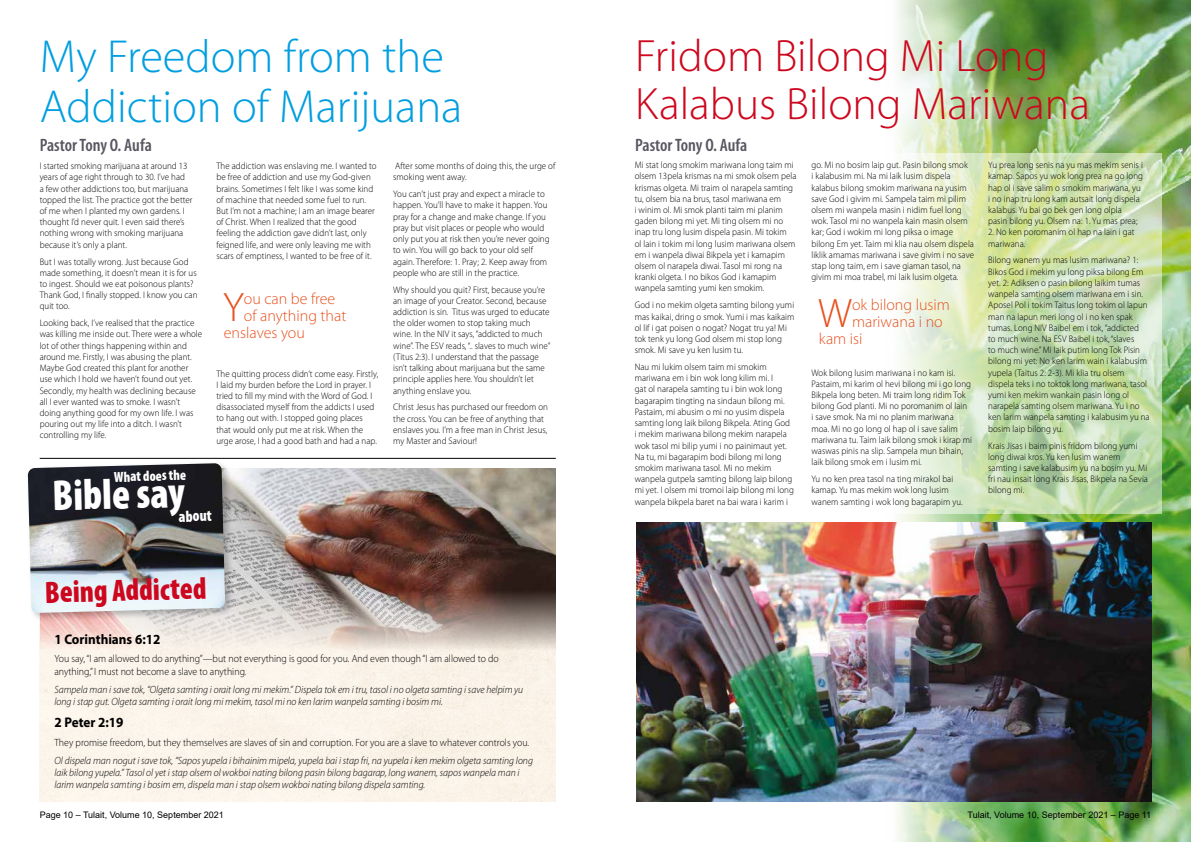
<style>
.page{position:relative;width:1191px;height:842px;background:#fff}
.page>*{position:absolute;margin:0;border:0;box-sizing:border-box;transform-origin:0 0}
.t1{font:300 46.5px/49.6px "Myriad Pro";color:#009ee0}
.t2{font:300 45.5px/48.5px "Myriad Pro";color:#cd071e}
.t3{font:900 condensed 43.4px "Myriad Pro";color:#fff;scale:.94 1}
.t4{font:300 41.3px "Myriad Pro";color:#e8511e}
.t5{font:900 condensed 31px "Myriad Pro";color:#cd071e;scale:.94 1}
.t6{font:600 condensed 18px "Myriad Pro";color:#57555f}
.t7{font:900 condensed 16.1px "Myriad Pro";color:#fff;scale:.94 1}
.t8{font:300 16px "Myriad Pro";color:#e8511e}
.t9{font:900 condensed 14.7px "Myriad Pro";color:#fff;scale:.94 1}
.t10{font:700 14px "Myriad Pro";color:#000;scale:.94 1}
.t11{font:italic 300 10.5px/12.4px "Myriad Pro";color:#000;scale:.94 1}
.t12{font:300 10.5px/12.4px "Myriad Pro";color:#000;scale:.94 1}
.t13{font:300 9.5px/11.2px "Myriad Pro";letter-spacing:.005em;color:#000;scale:.94 1}
.t14{font:9px "Arial";color:#000}
</style>
<div class="page">
<img style="left:40px;top:468px;width:516px;height:234px">
<img style="left:828px;top:0;width:363px;height:842px">
<svg style="left:828px;top:153px;width:333px;height:360px"></svg>
<img style="left:636px;top:522px;width:515px;height:279px">
<hr style="left:40px;top:458px;width:516px;height:1px;background:#000">
<div style="left:25px;top:461px;width:209px;height:161px;background:#000;opacity:.25"></div>
<img style="left:28px;top:463px;width:197px;height:150px">
<div style="left:909px;top:428px;width:27px;height:22px;background:#ecf5e7"></div>
<svg style="left:324px;top:591px;width:27px;height:22px"></svg>
<svg style="left:909px;top:591px;width:27px;height:22px"></svg>
<svg style="left:909px;top:229px;width:27px;height:23px"></svg>
<h1 class="t1" style="left:40px;top:31px;width:424px">My Freedom from the<br>Addiction of Marijuana</h1>
<h3 class="t6" style="left:40px;top:134px;width:114px">Pastor Tony O. Aufa</h3>
<p class="t13" style="left:40px;top:160px;width:164px">I started smoking marijuana at around 13 years of age right through to 30. I’ve had<br>a few other addictions too, but marijuana topped the list. The practice got the better of me when I planted my own gardens. I thought I’d never quit. I even said there’s nothing wrong with smoking marijuana because it’s only a plant.</p>
<p class="t13" style="left:40px;top:256px;width:169px">But I was totally wrong. Just because God made something, it doesn’t mean it is for us to ingest. Should we eat poisonous plants?<br>Thank God, I finally stopped. I know you can quit too.</p>
<p class="t13" style="left:40px;top:317px;width:174px">Looking back, I’ve realised that the practice was killing me inside out. There were a whole lot of other things happening within and around me. Firstly, I was abusing the plant.<br>Maybe God created this plant for another use which I hold we haven’t found out yet.<br>Secondly, my health was declining because all I ever wanted was to smoke. I wasn’t doing anything good for my own life. I was pouring out my life into a ditch. I wasn’t controlling my life.</p>
<p class="t13" style="left:216px;top:160px;width:172px">The addiction was enslaving me. I wanted to be free of addiction and use my God-given brains. Sometimes I felt like I was some kind of machine that needed some fuel to run.<br>But I’m not a machine; I am an image bearer of Christ. When I realized that the good feeling the addiction gave didn’t last, only feigned life, and were only leaving me with scars of emptiness, I wanted to be free of it.</p>
<h3 class="t4" style="left:223px;top:282px;width:22px">Y</h3>
<h3 class="t8" style="left:244px;top:289px;width:93px">ou can be free</h3>
<h3 class="t8" style="left:244px;top:306px;width:104px">of anything that</h3>
<h3 class="t8" style="left:224px;top:323px;width:83px">enslaves you</h3>
<p class="t13" style="left:216px;top:368px;width:174px">The quitting process didn’t come easy. Firstly, I laid my burden before the Lord in prayer. I tried to fill my mind with the Word of God. I disassociated myself from the addicts I used to hang out with. I stopped going places that would only put me at risk. When the urge arose, I had a good bath and had a nap.</p>
<h3 class="t9" style="left:114px;top:467px;width:78px;rotate:-1deg">What does the</h3>
<h3 class="t3" style="left:52px;top:467px;width:142px;rotate:-1deg">Bible say</h3>
<h3 class="t7" style="left:178px;top:506px;width:37px;rotate:-2deg">about</h3>
<p class="t13" style="left:393px;top:160px;width:174px">After some months of doing this, the urge of smoking went away.</p>
<p class="t13" style="left:393px;top:188px;width:168px">You can’t just pray and expect a miracle to happen. You’ll have to make it happen. You pray for a change and make change. If you pray but visit places or people who would only put you at risk then you’re never going to win. You will go back to your old self again. Therefore: 1. Pray; 2. Keep away from people who are still in the practice.</p>
<p class="t13" style="left:393px;top:284px;width:169px">Why should you quit? First, because you’re an image of your Creator. Second, because addiction is sin. Titus was urged to educate the older women to stop taking much wine. In the NIV it says, “addicted to much wine”. The ESV reads, “.. slaves to much wine” (Titus 2:3). I understand that the passage isn’t talking about marijuana but the same principle applies here. You shouldn’t let anything enslave you.</p>
<p class="t13" style="left:393px;top:401px;width:166px">Christ Jesus has purchased our freedom on the cross. You can be free of anything that enslaves you. I’m a free man in Christ Jesus, my Master and Saviour!</p>
<h3 class="t5" style="left:45px;top:572px;width:173px;rotate:-1deg">Being Addicted</h3>
<h2 class="t2" style="left:635px;top:31px;width:456px">Fridom Bilong Mi Long<br>Kalabus Bilong Mariwana</h2>
<h3 class="t6" style="left:635px;top:134px;width:114px">Pastor Tony O. Aufa</h3>
<p class="t13" style="left:634px;top:159px;width:173px">Mi stat long smokim mariwana long taim mi olsem 13pela krismas na mi smok olsem pela krismas olgeta. Mi traim ol narapela samting tu, olsem bia na brus, tasol mariwana em<br>i winim ol. Mi smok planti taim mi planim gaden bilong mi yet. Mi ting olsem mi no inap tru long lusim dispela pasin. Mi tokim<br>ol lain i tokim mi long lusim mariwana olsem em i wanpela diwai Bikpela yet i kamapim olsem ol narapela diwai. Tasol mi rong na kranki olgeta. I no bikos God i kamapim wanpela samting yumi ken smokim.</p>
<p class="t13" style="left:634px;top:299px;width:171px">God i no mekim olgeta samting bilong yumi mas kaikai, dring o smok. Yumi i mas kaikaim ol lif i gat poisen o nogat? Nogat tru ya! Mi tok tenk yu long God olsem mi stop long smok. Mi save yu ken lusim tu.</p>
<p class="t13" style="left:634px;top:361px;width:171px">Nau mi lukim olsem taim mi smokim mariwana em i bin wok long kilim mi. I<br>gat ol narapela samting tu i bin wok long bagarapim tingting na sindaun bilong mi.<br>Pastaim, mi abusim o mi no yusim dispela samting long laik bilong Bikpela. Ating God i mekim mariwana bilong mekim narapela wok tasol mi bilip yumi i no painimaut yet.<br>Na tu, mi bagarapim bodi bilong mi long smokim mariwana tasol. Mi no mekim wanpela gutpela samting bilong laip bilong mi yet. I olsem mi tromoi laip bilong mi long wanpela bikpela baret na bai wara i karim i</p>
<p class="t13" style="left:811px;top:159px;width:174px">go. Mi no bosim laip gut. Pasin bilong smok<br>i kalabusim mi. Na mi laik lusim dispela kalabus bilong smokim mariwana na yusim save God i givim mi. Sampela taim mi pilim olsem mi wanpela masin i nidim fuel long wok. Tasol mi no wanpela kain masin olsem kar; God i wokim mi long piksa o image bilong Em yet. Taim mi klia nau olsem dispela liklik amamas mariwana i save givim i no save stap long taim, em i save giaman tasol, na givim mi moa trabel, mi laik lusim olgeta.</p>
<h3 class="t4" style="left:818px;top:288px;width:35px">W</h3>
<h3 class="t8" style="left:852px;top:295px;width:99px">ok bilong lusim</h3>
<h3 class="t8" style="left:852px;top:312px;width:92px">mariwana i no</h3>
<h3 class="t8" style="left:819px;top:329px;width:45px">kam isi</h3>
<p class="t13" style="left:811px;top:367px;width:172px">Wok bilong lusim mariwana i no kam isi.<br>Pastaim, mi karim ol hevi bilong mi i go long Bikpela long beten. Mi traim long ridim Tok bilong God planti. Mi no poromanim ol lain<br>i save smok. Na mi no planim mariwana moa. Mi no go long ol hap ol i save salim mariwana tu. Taim laik bilong smok i kirap mi waswas pinis na slip. Sampela mun bihain, laik bilong smok em i lusim mi.</p>
<p class="t13" style="left:811px;top:473px;width:162px">Yu no ken prea tasol na ting mirakol bai kamap. Yu mas mekim wok long lusim wanem samting i wok long bagarapim yu.</p>
<p class="t13" style="left:988px;top:159px;width:166px">Yu prea long senis na yu mas mekim senis i kamap. Sapos yu wok long prea na go long hap ol i save salim o smokim mariwana, yu i no inap tru long kam autsait long dispela kalabus. Yu bai go bek gen long olpla pasin bilong yu. Olsem na: 1. Yu mas prea;</p>
<p class="t13" style="left:988px;top:226px;width:157px">2. No ken poromanim ol hap na lain i gat mariwana.</p>
<p class="t13" style="left:988px;top:255px;width:173px">Bilong wanem yu mas lusim mariwana? 1:<br>Bikos God i mekim yu long piksa bilong Em yet. 2: Adiksen o pasin bilong laikim tumas wanpela samting olsem mariwana em i sin.<br>Aposel Pol i tokim Taitus long tokim ol lapun man na lapun meri long ol i no ken spak tumas. Long NIV Baibel em i tok, “addicted<br>to much wine. Na ESV Baibel i tok, “slaves<br>to much wine.” Mi laik putim long Tok Pisin bilong mi yet: No ken larim wain i kalabusim yupela (Taitus 2: 2-3). Mi klia tru olsem dispela teks i no toktok long mariwana, tasol yumi ken mekim wankain pasin long ol narapela samting olsem mariwana. Yu i no ken larim wanpela samting i kalabusim yu na bosim laip bilong yu.</p>
<p class="t13" style="left:988px;top:440px;width:171px">Krais Jisas i baim pinis fridom bilong yumi long diwai kros. Yu ken lusim wanem samting i save kalabusim yu na bosim yu. Mi fri nau insait long Krais Jisas, Bikpela na Sevia bilong mi.</p>
<h3 class="t10" style="left:54px;top:630px;width:114px">1 Corinthians 6:12</h3>
<p class="t12" style="left:54px;top:653px;width:474px">You say, “I am allowed to do anything”—but not everything is good for you. And even though “I am allowed to do anything,” I must not become a slave to anything.</p>
<p class="t11" style="left:54px;top:683px;width:500px">Sampela man i save tok, “Olgeta samting i orait long mi mekim.” Dispela tok em i tru, tasol i no olgeta samting i save helpim yu long i stap gut. Olgeta samting i orait long mi mekim, tasol mi no ken larim wanpela samting i bosim mi.</p>
<h3 class="t10" style="left:54px;top:713px;width:75px">2 Peter 2:19</h3>
<p class="t12" style="left:54px;top:736px;width:507px">They promise freedom, but they themselves are slaves of sin and corruption. For you are a slave to whatever controls you.</p>
<p class="t11" style="left:54px;top:754px;width:510px">Ol dispela man nogut i save tok, “Sapos yupela i bihainim mipela, yupela bai i stap fri, na yupela i ken mekim olgeta samting long laik bilong yupela.” Tasol ol yet i stap olsem ol wokboi nating bilong pasin bilong bagarap, long wanem, sapos wanpela man i larim wanpela samting i bosim em, dispela man i stap olsem wokboi nating bilong dispela samting.</p>
<p class="t14" style="left:40px;top:809px;width:186px">Page 10 – Tulait, Volume 10, September 2021</p>
<p class="t14" style="left:967px;top:809px;width:185px">Tulait, Volume 10, September 2021 – Page 11</p>
</div>
